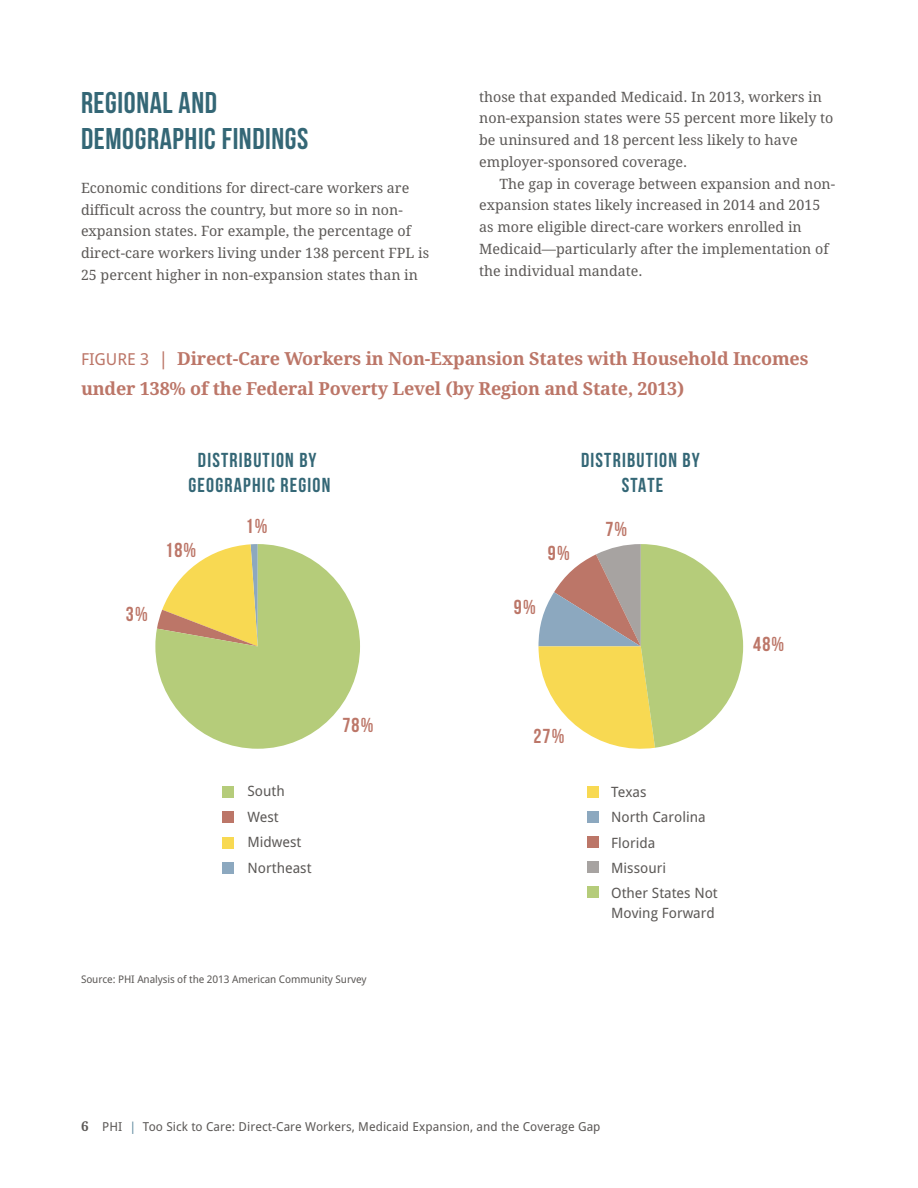
<style>
.page{position:relative;width:918px;height:1188px;background:#fff}
.page>*{position:absolute;margin:0;border:0;box-sizing:border-box;transform-origin:0 0}
.t1{font:700 30px/36px "Bebas Neue";letter-spacing:.02em;color:#346776}
.t2{font:700 20.25px/24.3px "Bebas Neue";letter-spacing:.06em;color:#346776;text-align:center}
.t3{font:700 20.25px "Bebas Neue";letter-spacing:.06em;color:#bc7668}
.t4{font:700 18px/30px "Droid Serif";letter-spacing:-.01em;color:#bc7668}
.t5{font:14.25px/21.8px "Droid Serif";color:#5c5957}
.t6{font:14.25px/25.5px "Droid Sans";color:#5c5957}
.t7{font:12.3px "Droid Sans";letter-spacing:.005em;color:#5c5957}
.t8{font:10.5px "Droid Sans";letter-spacing:-.01em;color:#5c5957}
.s1{font-family:"Droid Sans";font-weight:400;font-size:16.5px}
.s2{font-family:"Droid Sans";font-weight:400}
.s3{font-family:"Droid Serif";font-weight:700;font-size:13.5px}
.s4{color:#5c879c}
</style>
<div class="page">
<svg style="left:155px;top:544px;width:205px;height:205px"></svg>
<div style="left:223px;top:786px;width:11px;height:12px;background:#b5cc7a"></div>
<div style="left:223px;top:811px;width:11px;height:12px;background:#bc7668"></div>
<div style="left:223px;top:837px;width:11px;height:11px;background:#f8d952"></div>
<div style="left:223px;top:862px;width:11px;height:11px;background:#8ca8bf"></div>
<svg style="left:538px;top:544px;width:205px;height:205px"></svg>
<div style="left:587px;top:786px;width:12px;height:12px;background:#f8d952"></div>
<div style="left:587px;top:811px;width:12px;height:12px;background:#8ca8bf"></div>
<div style="left:587px;top:837px;width:12px;height:11px;background:#bc7668"></div>
<div style="left:587px;top:862px;width:12px;height:11px;background:#a7a3a1"></div>
<div style="left:587px;top:887px;width:12px;height:11px;background:#b5cc7a"></div>
<h1 class="t1" style="left:81px;top:85px;width:229px">REGIONAL AND<br>DEMOGRAPHIC FINDINGS</h1>
<p class="t5" style="left:81px;top:177px;width:350px">Economic conditions for direct-care workers are difficult across the country, but more so in non&shy;expansion states. For example, the percentage of direct-care workers living under 138 percent FPL is 25 percent higher in non-expansion states than in</p>
<p class="t5" style="left:479px;top:86px;width:356px">those that expanded Medicaid. In 2013, workers in non-expansion states were 55 percent more likely to be uninsured and 18 percent less likely to have employer-sponsored coverage.</p>
<p class="t5" style="left:479px;top:173px;width:357px;text-indent:20px">The gap in coverage between expansion and non&shy;expansion states likely increased in 2014 and 2015 as more eligible direct-care workers enrolled in Medicaid—particularly after the implementation of the individual mandate.</p>
<p class="t4" style="left:81px;top:344px;width:729px"><span class="s1">FIGURE 3</span> <span class="s2">|</span> Direct-Care Workers in Non-Expansion States with Household Incomes under 138% of the Federal Poverty Level (by Region and State, 2013)</p>
<h2 class="t2" style="left:189px;top:448px;width:143px">DISTRIBUTION BY<br>GEOGRAPHIC REGION</h2>
<h2 class="t3" style="left:126px;top:602px;width:23px">3%</h2>
<h2 class="t3" style="left:165px;top:539px;width:33px">18%</h2>
<h2 class="t3" style="left:246px;top:515px;width:23px">1%</h2>
<p class="t6" style="left:248px;top:779px;width:65px">South<br>West<br>Midwest<br>Northeast</p>
<h2 class="t3" style="left:342px;top:713px;width:33px">78%</h2>
<p class="t8" style="left:81px;top:973px;width:287px">Source: PHI Analysis of the 2013 American Community Survey</p>
<h2 class="t3" style="left:548px;top:541px;width:23px">9%</h2>
<h2 class="t2" style="left:581px;top:448px;width:120px">DISTRIBUTION BY<br>STATE</h2>
<h2 class="t3" style="left:605px;top:517px;width:23px">7%</h2>
<h2 class="t3" style="left:514px;top:595px;width:23px">9%</h2>
<h2 class="t3" style="left:533px;top:724px;width:33px">27%</h2>
<p class="t6" style="left:611px;top:779px;width:96px">Texas<br>North Carolina<br>Florida<br>Missouri</p>
<p class="t6" style="left:611px;top:883px;width:108px;line-height:20.1px">Other States Not<br>Moving Forward</p>
<h2 class="t3" style="left:753px;top:632px;width:33px">48%</h2>
<p class="t7" style="left:81px;top:1119px;width:521px"><span class="s3">6</span> PHI <span class="s4">|</span> Too Sick to Care: Direct-Care Workers, Medicaid Expansion, and the Coverage Gap</p>
</div>
